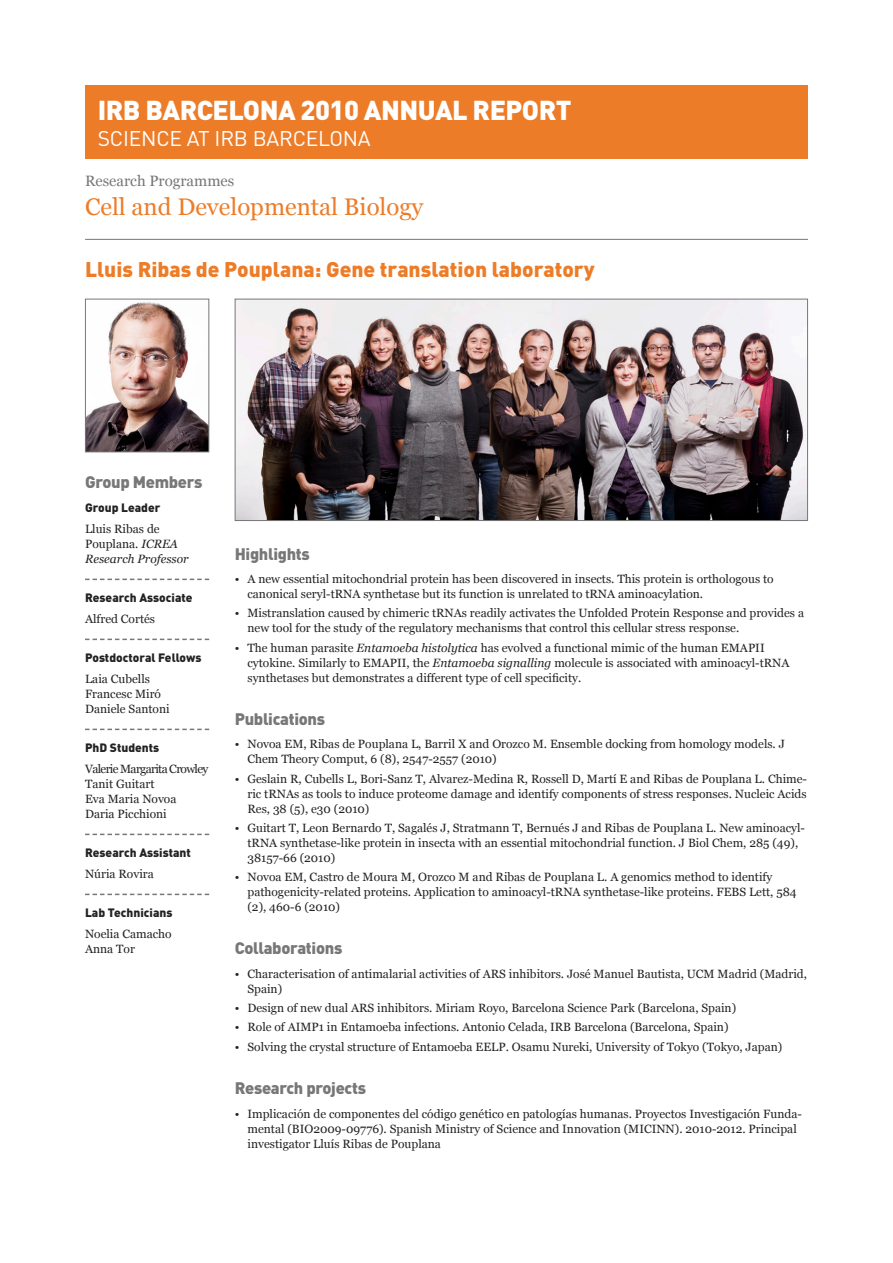
<style>
.page{position:relative;width:893px;height:1263px;background:#fff}
.page>*{position:absolute;margin:0;border:0;box-sizing:border-box;transform-origin:0 0}
.t1{font:900 27px "DIN";letter-spacing:-.02em;color:#fff}
.t2{font:24px "Georgia";color:#ed7c28}
.t3{font:900 21px "DIN";color:#ed7c28}
.t4{font:21px "DIN";letter-spacing:-.01em;color:#fff}
.t5{font:900 16.5px "DIN";letter-spacing:-.02em;color:#777}
.t6{font:15px "Georgia";color:#777}
.t7{font:12px/15px "Georgia";color:#222}
.t8{font:900 12px "DIN";color:#222}
.t9{font:italic 12px/15px "Georgia";color:#222}
.s1{font-style:normal}
.s2{font-style:italic}
</style>
<div class="page">
<div style="left:85px;top:85px;width:723px;height:74px;background:#ed7c28"></div>
<svg style="left:85px;top:579px;width:124px;height:1px"></svg>
<svg style="left:85px;top:639px;width:124px;height:1px"></svg>
<svg style="left:85px;top:729px;width:124px;height:1px"></svg>
<svg style="left:85px;top:834px;width:124px;height:1px"></svg>
<svg style="left:85px;top:894px;width:124px;height:1px"></svg>
<img style="left:237px;top:301px;width:569px;height:218px">
<div style="left:235px;top:299px;width:573px;height:222px;border:1px solid #777"></div>
<img style="left:87px;top:301px;width:120px;height:149px">
<div style="left:85px;top:299px;width:124px;height:153px;border:1px solid #777"></div>
<hr style="left:85px;top:239px;width:723px;height:1px;background:#777">
<h1 class="t1" style="left:98px;top:93px;width:475px">IRB BARCELONA 2010 ANNUAL REPORT</h1>
<h3 class="t4" style="left:98px;top:125px;width:274px">SCIENCE AT IRB BARCELONA</h3>
<p class="t6" style="left:85px;top:172px;width:151px">Research Programmes</p>
<h2 class="t2" style="left:85px;top:193px;width:340px">Cell and Developmental Biology</h2>
<h3 class="t3" style="left:85px;top:255px;width:511px">Lluis Ribas de Pouplana: Gene translation laboratory</h3>
<h3 class="t5" style="left:85px;top:471px;width:119px">Group Members</h3>
<p class="t8" style="left:85px;top:499px;width:77px">Group Leader</p>
<p class="t9" style="left:85px;top:521px;width:105px"><span class="s1">Lluis Ribas de<br>Pouplana.</span> ICREA<br>Research Professor</p>
<p class="t8" style="left:85px;top:589px;width:109px">Research Associate</p>
<p class="t7" style="left:85px;top:611px;width:72px">Alfred Cortés</p>
<p class="t8" style="left:85px;top:649px;width:118px">Postdoctoral Fellows</p>
<p class="t7" style="left:85px;top:671px;width:86px">Laia Cubells<br>Francesc Miró<br>Daniele Santoni</p>
<p class="t8" style="left:85px;top:739px;width:76px">PhD Students</p>
<p class="t7" style="left:85px;top:761px;width:125px">Valerie Margarita Crowley<br>Tanit Guitart<br>Eva Maria Novoa<br>Daria Picchioni</p>
<p class="t8" style="left:85px;top:844px;width:107px">Research Assistant</p>
<p class="t7" style="left:85px;top:866px;width:70px">Núria Rovira</p>
<p class="t8" style="left:85px;top:904px;width:89px">Lab Technicians</p>
<p class="t7" style="left:85px;top:926px;width:88px">Noelia Camacho<br>Anna Tor</p>
<h3 class="t5" style="left:235px;top:542px;width:77px">Highlights</h3>
<p class="t7" style="left:247px;top:571px;width:528px;text-indent:-13px">• A new essential mitochondrial protein has been discovered in insects. This protein is orthologous to canonical seryl-tRNA synthetase but its function is unrelated to tRNA aminoacylation.</p>
<p class="t7" style="left:247px;top:606px;width:558px;text-indent:-13px">• Mistranslation caused by chimeric tRNAs readily activates the Unfolded Protein Response and provides a new tool for the study of the regulatory mechanisms that control this cellular stress response.</p>
<p class="t7" style="left:247px;top:640px;width:544px;text-indent:-13px">• The human parasite <span class="s2">Entamoeba histolytica</span> has evolved a functional mimic of the human EMAPII cytokine. Similarly to EMAPII, the <span class="s2">Entamoeba signalling</span> molecule is associated with aminoacyl-tRNA synthetases but demonstrates a different type of cell specificity.</p>
<h3 class="t5" style="left:235px;top:708px;width:92px">Publications</h3>
<p class="t7" style="left:247px;top:737px;width:539px;text-indent:-13px">• Novoa EM, Ribas de Pouplana L, Barril X and Orozco M. Ensemble docking from homology models. J<br>Chem Theory Comput, 6 (8), 2547-2557 (2010)</p>
<p class="t7" style="left:247px;top:771px;width:561px;text-align:justify;text-indent:-13px">• Geslain R, Cubells L, Bori-Sanz T, Alvarez-Medina R, Rossell D, Martí E and Ribas de Pouplana L. Chime&shy;ric tRNAs as tools to induce proteome damage and identify components of stress responses. Nucleic Acids Res, 38 (5), e30 (2010)</p>
<p class="t7" style="left:247px;top:820px;width:559px;text-indent:-13px">• Guitart T, Leon Bernardo T, Sagalés J, Stratmann T, Bernués J and Ribas de Pouplana L. New aminoacyl&shy;tRNA synthetase-like protein in insecta with an essential mitochondrial function. J Biol Chem, 285 (49),<br>38157-66 (2010)</p>
<p class="t7" style="left:247px;top:869px;width:551px;text-indent:-13px">• Novoa EM, Castro de Moura M, Orozco M and Ribas de Pouplana L. A genomics method to identify pathogenicity-related proteins. Application to aminoacyl-tRNA synthetase-like proteins. FEBS Lett, 584 (2), 460-6 (2010)</p>
<h3 class="t5" style="left:235px;top:937px;width:109px">Collaborations</h3>
<p class="t7" style="left:247px;top:966px;width:561px;text-indent:-13px">• Characterisation of antimalarial activities of ARS inhibitors. José Manuel Bautista, UCM Madrid (Madrid,<br>Spain)</p>
<p class="t7" style="left:235px;top:1000px;width:503px">• Design of new dual ARS inhibitors. Miriam Royo, Barcelona Science Park (Barcelona, Spain)</p>
<p class="t7" style="left:235px;top:1020px;width:495px">• Role of AIMP1 in Entamoeba infections. Antonio Celada, IRB Barcelona (Barcelona, Spain)</p>
<p class="t7" style="left:235px;top:1039px;width:549px">• Solving the crystal structure of Entamoeba EELP. Osamu Nureki, University of Tokyo (Tokyo, Japan)</p>
<h3 class="t5" style="left:235px;top:1077px;width:133px">Research projects</h3>
<p class="t7" style="left:247px;top:1106px;width:556px;text-indent:-13px">• Implicación de componentes del código genético en patologías humanas. Proyectos Investigación Funda&shy;mental (BIO2009-09776). Spanish Ministry of Science and Innovation (MICINN). 2010-2012. Principal investigator Lluís Ribas de Pouplana</p>
</div>
